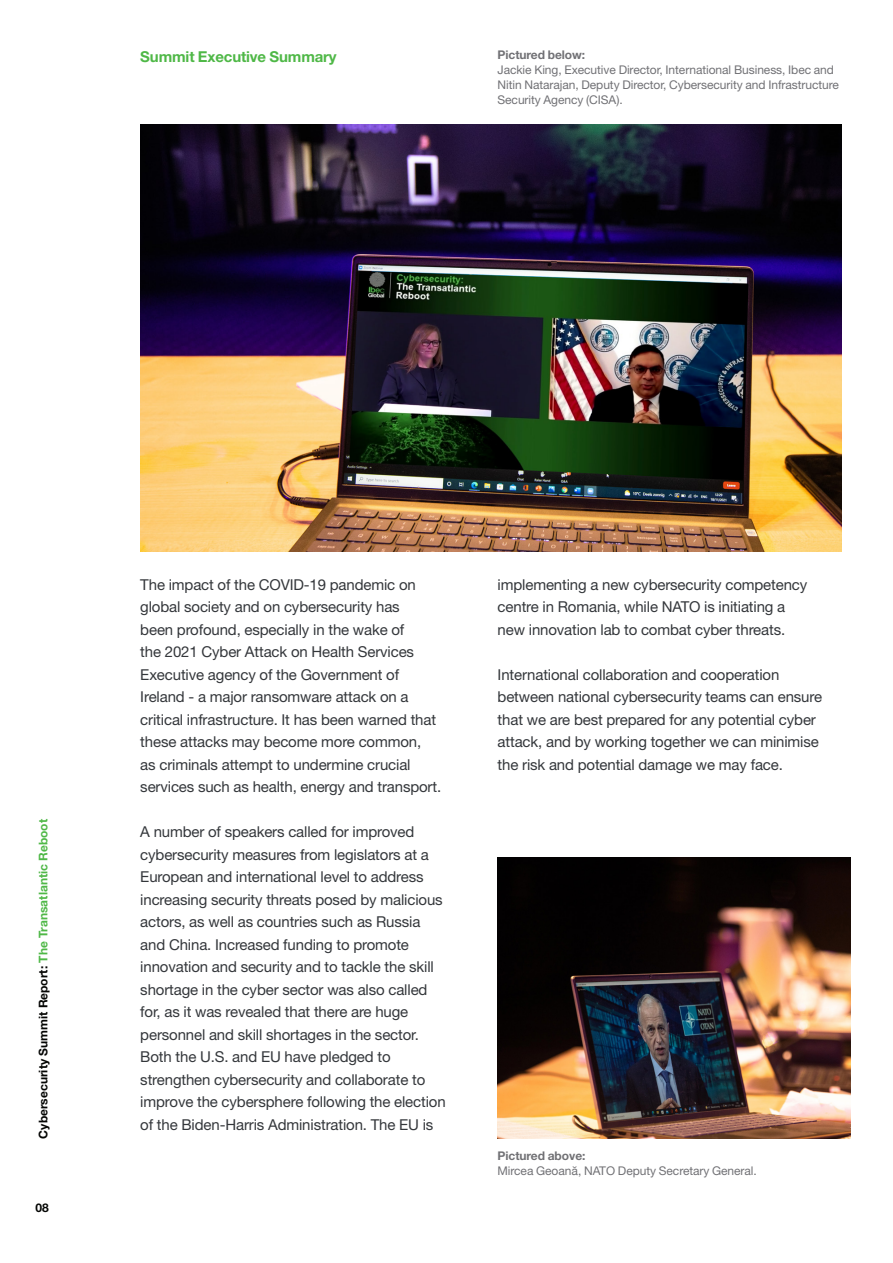
<style>
.page{position:relative;width:893px;height:1263px;background:#fff}
.page>*{position:absolute;margin:0;border:0;box-sizing:border-box;transform-origin:0 0}
.t1{font:15px/22.5px "Helvetica Neue LT Std";letter-spacing:-.01em;color:#34373b}
.t2{font:700 15px "Helvetica Neue LT Std";letter-spacing:-.01em;color:#4fb847}
.t3{font:12px/15px "Helvetica Neue LT Std";letter-spacing:-.005em;color:#717175}
.t4{font:700 12px "Helvetica Neue LT Std";color:#040503}
.s1{font-weight:700}
.s2{color:#4fb847}
.s3{font-family:"Helvetica"}
</style>
<div class="page">
<img style="left:140px;top:124px;width:702px;height:428px">
<img style="left:497px;top:858px;width:353px;height:280px">
<p class="t2" style="left:140px;top:47px;width:198px">Summit Executive Summary</p>
<p class="t3" style="left:497px;top:47px;width:343px"><span class="s1">Pictured below:<br></span>Jackie King, Executive Director, International Business, Ibec and Nitin Natarajan, Deputy Director, Cybersecurity and Infrastructure Security Agency (CISA).</p>
<p class="t4" style="left:36px;top:1138px;width:321px;rotate:-90deg">Cybersecurity Summit Report: <span class="s2">The Transatlantic Reboot</span></p>
<p class="t4" style="left:36px;top:1200px;width:15px">08</p>
<p class="t1" style="left:140px;top:573px;width:302px">The impact of the COVID-19 pandemic on global society and on cybersecurity has<br>been profound, especially in the wake of<br>the 2021 Cyber Attack on Health Services Executive agency of the Government of Ireland - a major ransomware attack on a critical infrastructure. It has been warned that these attacks may become more common,<br>as criminals attempt to undermine crucial services such as health, energy and transport.</p>
<p class="t1" style="left:140px;top:820px;width:304px">A number of speakers called for improved cybersecurity measures from legislators at a European and international level to address increasing security threats posed by malicious actors, as well as countries such as Russia and China. Increased funding to promote innovation and security and to tackle the skill shortage in the cyber sector was also called for, as it was revealed that there are huge personnel and skill shortages in the sector.</p>
<p class="t1" style="left:140px;top:1045px;width:307px">Both the U.S. and EU have pledged to strengthen cybersecurity and collaborate to improve the cybersphere following the election of the Biden-Harris Administration. The EU is</p>
<p class="t1" style="left:498px;top:573px;width:311px">implementing a new cybersecurity competency centre in Romania, while NATO is initiating a new innovation lab to combat cyber threats.</p>
<p class="t1" style="left:498px;top:663px;width:326px">International collaboration and cooperation between national cybersecurity teams can ensure that we are best prepared for any potential cyber attack, and by working together we can minimise the risk and potential damage we may face.</p>
<p class="t3" style="left:497px;top:1148px;width:261px"><span class="s1">Pictured above:<br></span>Mircea Geoan<span class="s3">ă</span>, NATO Deputy Secretary General.</p>
</div>
